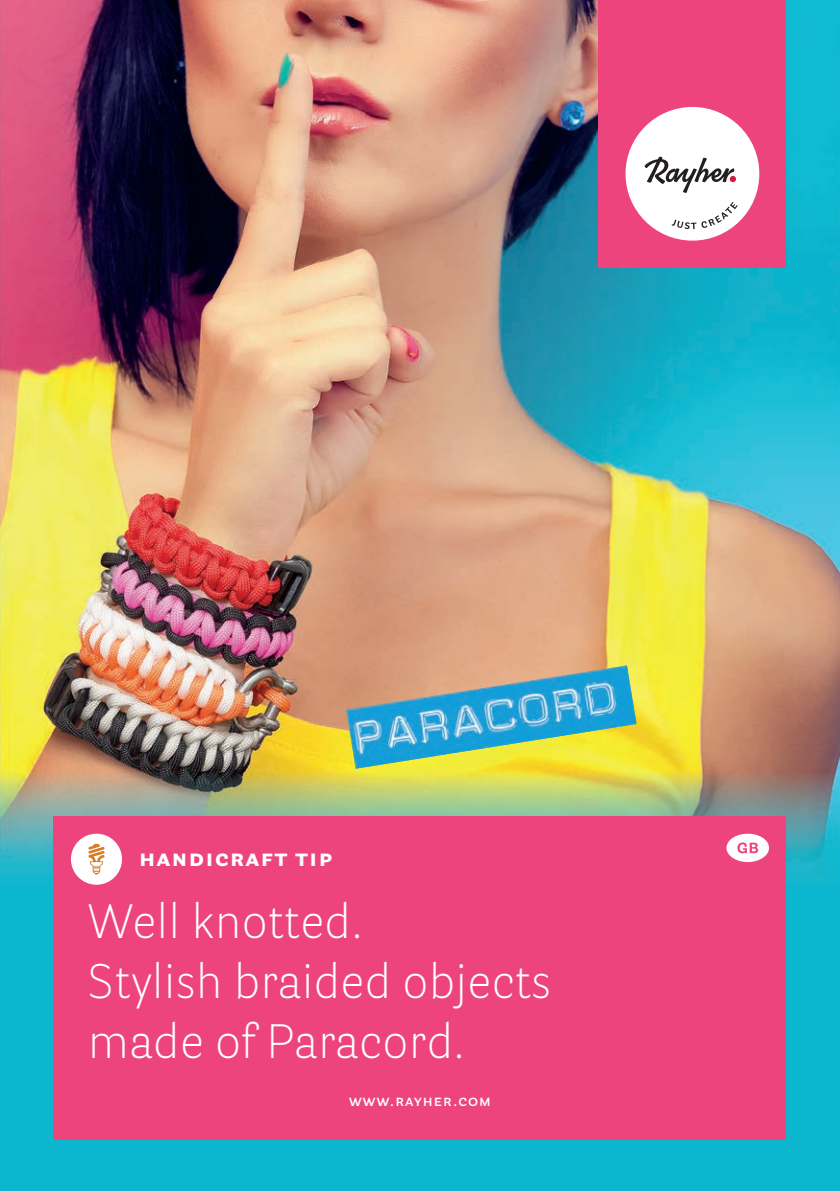
<style>
.page{position:relative;width:840px;height:1191px;background:#fff}
.page>*{position:absolute;margin:0;border:0;box-sizing:border-box;transform-origin:0 0}
.t1{font:300 48px/60px "Parry Grotesque Pro";letter-spacing:.005em;color:#fff}
.t2{font:700 24px "Parry Grotesque Pro";letter-spacing:.065em;color:#fff}
.t3{font:600 16px "Parry Grotesque Pro";letter-spacing:.065em;color:#fff}
</style>
<div class="page">
<div style="left:0;top:546px;width:839px;height:645px;background:#0bb6ce"></div>
<img style="left:0;top:0;width:839px;height:884px">
<img style="left:346px;top:665px;width:290px;height:103px">
<div style="left:54px;top:816px;width:731px;height:324px;background:#ee447d"></div>
<div style="left:71px;top:833px;width:51px;height:51px;background:#fff;border-radius:50%"></div>
<svg style="left:88px;top:844px;width:17px;height:30px"></svg>
<div style="left:598px;top:0;width:187px;height:267px;background:#ee447d"></div>
<div style="left:625px;top:107px;width:133px;height:134px;background:#fff;border-radius:50%"></div>
<svg style="left:671px;top:202px;width:66px;height:27px"></svg>
<svg style="left:644px;top:156px;width:91px;height:37px"></svg>
<div style="left:726px;top:833px;width:42px;height:29px;background:#fff;border-radius:50%"></div>
<svg style="left:737px;top:842px;width:20px;height:11px"></svg>
<p class="t2" style="left:139px;top:840px;width:194px">handicraft tip</p>
<p class="t1" style="left:88px;top:891px;width:464px">Well knotted.<br>Stylish braided objects made of Paracord.</p>
<p class="t3" style="left:349px;top:1089px;width:143px">www.rayher.com</p>
</div>
